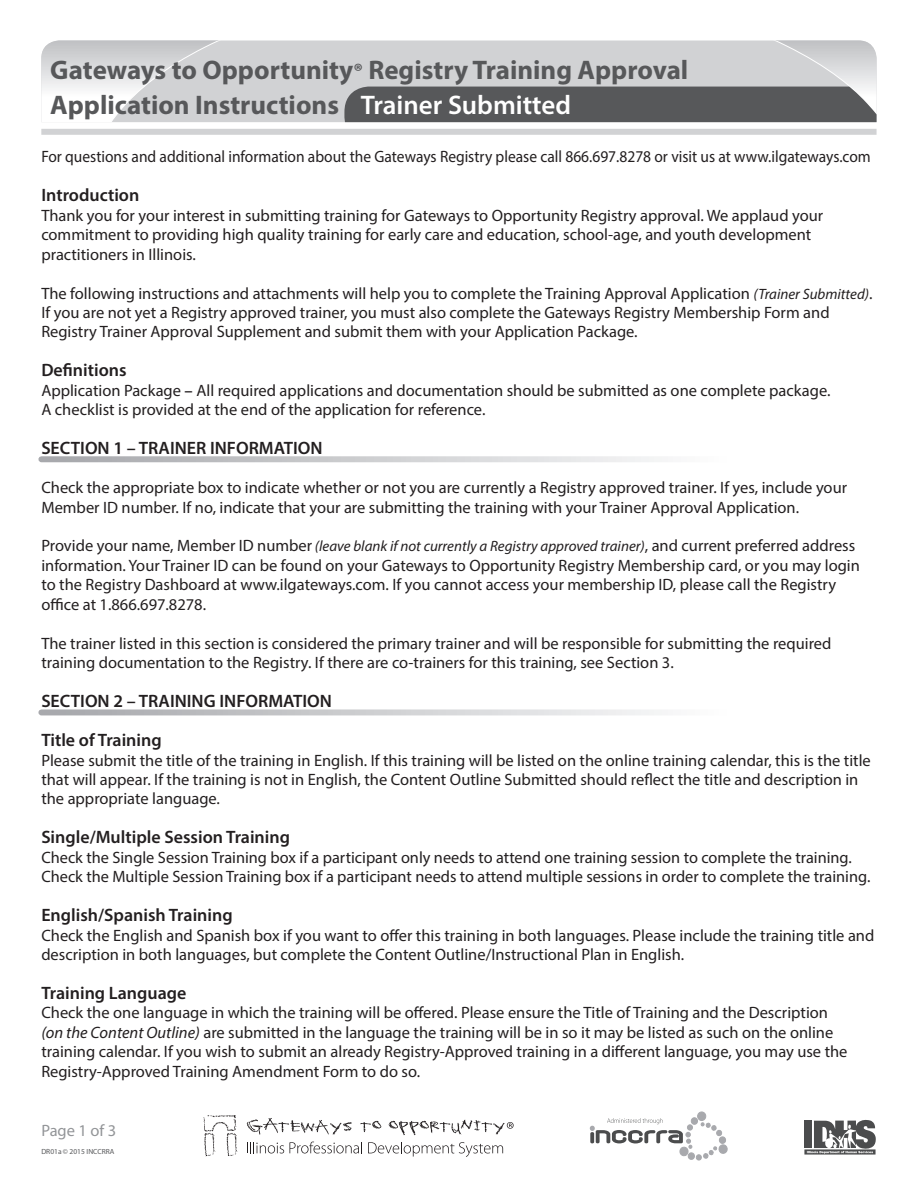
<style>
.page{position:relative;width:918px;height:1188px;background:#fff}
.page>*{position:absolute;margin:0;border:0;box-sizing:border-box;transform-origin:0 0}
.t1{font:700 27px/34.5px "Myriad Pro";color:#57585a}
.t2{font:600 18px/38.8px "Myriad Pro";color:#231f20}
.t3{font:16.5px/19.5px "Myriad Pro";color:#231f20}
.t4{font:16.5px "Myriad Pro";color:#231f20;scale:.94 1}
.t5{font:16.5px "Myriad Pro";color:#939598}
.t6{font:7.5px "Myriad Pro";color:#57585a}
.s1{font-size:21px}
.s2{font-weight:600;color:#fff}
.s3{font-style:italic;font-size:15px}
.s4{font-weight:600}
.s5{font-style:italic}
.s6{font-size:7.35px}
</style>
<div class="page">
<svg style="left:41px;top:456px;width:621px;height:6px;background:#cecfd1"></svg>
<svg style="left:41px;top:709px;width:621px;height:6px;background:#cfd0d2"></svg>
<svg style="left:41px;top:40px;width:836px;height:82px;background:#d4d5d7"></svg>
<div style="left:41px;top:129px;width:836px;height:6px;background:#d1d2d4"></div>
<div style="left:344px;top:87px;width:533px;height:35px;background:#57585a"></div>
<svg style="left:804px;top:1120px;width:72px;height:35px"></svg>
<div style="left:804px;top:1121px;width:8px;height:27px;background:#4b4c4d"></div>
<div style="left:698px;top:1112px;width:8px;height:9px;background:#a8a9ad;border-radius:50%"></div>
<div style="left:698px;top:1112px;width:8px;height:9px;border:1px solid #a8a9ad;border-radius:50%"></div>
<svg style="left:590px;top:1118px;width:137px;height:42px"></svg>
<svg style="left:247px;top:1142px;width:115px;height:12px"></svg>
<svg style="left:368px;top:1142px;width:135px;height:15px"></svg>
<svg style="left:204px;top:1115px;width:34px;height:42px"></svg>
<svg style="left:360px;top:1121px;width:21px;height:12px"></svg>
<svg style="left:247px;top:1118px;width:105px;height:17px"></svg>
<svg style="left:389px;top:1120px;width:125px;height:15px"></svg>
<p class="t1" style="left:50px;top:52px;width:640px">Gateways to Opportunity<span class="s1">®</span> Registry Training Approval<br>Application Instructions <span class="s2">Trainer Submitted</span></p>
<p class="t4" style="left:41px;top:146px;width:884px">For questions and additional information about the Gateways Registry please call 866.697.8278 or visit us at www.ilgateways.com</p>
<p class="t2" style="left:41px;top:175px;width:99px">Introduction</p>
<p class="t3" style="left:41px;top:205px;width:783px">Thank you for your interest in submitting training for Gateways to Opportunity Registry approval. We applaud your commitment to providing high quality training for early care and education, school-age, and youth development practitioners in Illinois.</p>
<p class="t3" style="left:41px;top:283px;width:833px">The following instructions and attachments will help you to complete the Training Approval Application <span class="s3">(Trainer Submitted)</span>.<br>If you are not yet a Registry approved trainer, you must also complete the Gateways Registry Membership Form and<br>Registry Trainer Approval Supplement and submit them with your Application Package.</p>
<p class="t2" style="left:41px;top:350px;width:87px">Definitions</p>
<p class="t3" style="left:41px;top:380px;width:791px">Application Package <span class="s4">–</span> All required applications and documentation should be submitted as one complete package.<br>A checklist is provided at the end of the application for reference.</p>
<p class="t2" style="left:41px;top:428px;width:283px">SECTION 1 – TRAINER INFORMATION</p>
<p class="t3" style="left:41px;top:478px;width:807px">Check the appropriate box to indicate whether or not you are currently a Registry approved trainer. If yes, include your<br>Member ID number. If no, indicate that your are submitting the training with your Trainer Approval Application.</p>
<p class="t3" style="left:41px;top:536px;width:820px">Provide your name, Member ID number <span class="s3">(leave blank if not currently a Registry approved trainer)</span>, and current preferred address information. Your Trainer ID can be found on your Gateways to Opportunity Registry Membership card, or you may login to the Registry Dashboard at www.ilgateways.com. If you cannot access your membership ID, please call the Registry office at 1.866.697.8278.</p>
<p class="t3" style="left:41px;top:633px;width:792px">The trainer listed in this section is considered the primary trainer and will be responsible for submitting the required training documentation to the Registry. If there are co-trainers for this training, see Section 3.</p>
<p class="t2" style="left:41px;top:681px;width:292px">SECTION 2 – TRAINING INFORMATION<br>Title of Training</p>
<p class="t3" style="left:41px;top:750px;width:831px">Please submit the title of the training in English. If this training will be listed on the online training calendar, this is the title that will appear. If the training is not in English, the Content Outline Submitted should reflect the title and description in the appropriate language.</p>
<p class="t2" style="left:41px;top:817px;width:250px">Single/Multiple Session Training</p>
<p class="t3" style="left:41px;top:847px;width:831px">Check the Single Session Training box if a participant only needs to attend one training session to complete the training.<br>Check the Multiple Session Training box if a participant needs to attend multiple sessions in order to complete the training.</p>
<p class="t2" style="left:41px;top:895px;width:193px">English/Spanish Training</p>
<p class="t3" style="left:41px;top:925px;width:835px">Check the English and Spanish box if you want to offer this training in both languages. Please include the training title and description in both languages, but complete the Content Outline/Instructional Plan in English.</p>
<p class="t2" style="left:41px;top:973px;width:147px">Training Language</p>
<p class="t3" style="left:41px;top:1003px;width:808px">Check the one language in which the training will be offered. Please ensure the Title of Training and the Description <span class="s5">(on the Content Outline)</span> are submitted in the language the training will be in so it may be listed as such on the online training calendar. If you wish to submit an already Registry-Approved training in a different language, you may use the Registry-Approved Training Amendment Form to do so.</p>
<p class="t5" style="left:41px;top:1121px;width:76px">Page 1 of 3</p>
<p class="t6" style="left:41px;top:1147px;width:75px">DR01a © 2015 <span class="s6">INCCRRA</span></p>
</div>
